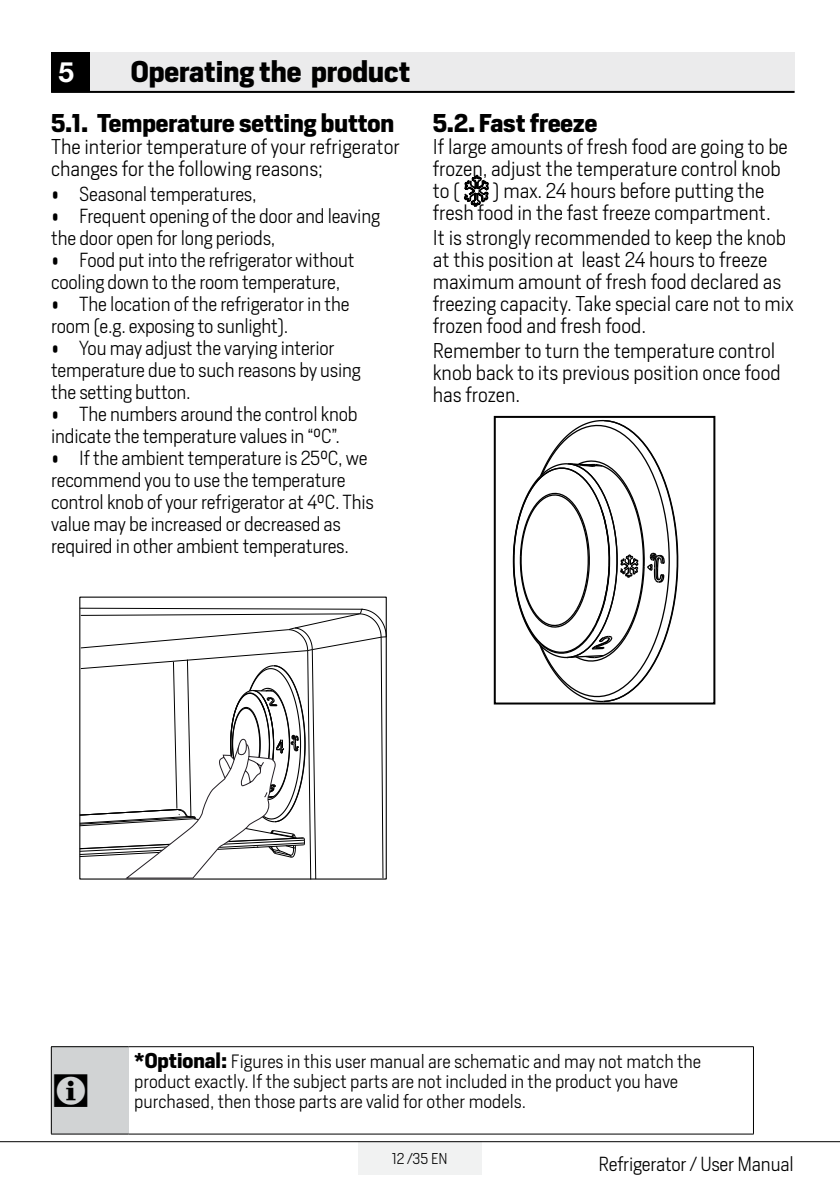
<style>
.page{position:relative;width:840px;height:1191px;background:#fff}
.page>*{position:absolute;margin:0;border:0;box-sizing:border-box;transform-origin:0 0}
.t1{font:48px "ZIWARNUN";color:#000}
.t2{font:700 28px "Heron Sans";color:#000}
.t3{font:700 28px "Helvetica Neue LT Pro";color:#fff}
.t4{font:700 24px "Heron Sans";color:#000}
.t5{font:300 20px/22px "Heron Sans";color:#000}
.t6{font:300 19px/22px "Heron Sans";letter-spacing:-.01em;color:#000}
.t7{font:300 18px/20px "Heron Sans";color:#000}
.t8{font:300 14.6px "Heron Sans";color:#000}
.s1{font-weight:700;font-size:20px}
</style>
<div class="page">
<div style="left:358px;top:1141px;width:123px;height:33px;background:#f1f2f2"></div>
<hr style="left:0;top:1141px;width:839px;height:1px;background:#000">
<div style="left:51px;top:52px;width:39px;height:40px;background:#000"></div>
<div style="left:90px;top:52px;width:704px;height:40px;background:#ebebec"></div>
<hr style="left:51px;top:91px;width:743px;height:2px;background:#000">
<svg style="left:512px;top:420px;width:166px;height:281px"></svg>
<div style="left:493px;top:416px;width:222px;height:288px;border:2px solid #000"></div>
<svg style="left:79px;top:607px;width:307px;height:273px"></svg>
<svg style="left:464px;top:174px;width:25px;height:33px"></svg>
<div style="left:51px;top:1046px;width:78px;height:88px;background:#d1d3d4"></div>
<hr style="left:51px;top:1133px;width:78px;height:1px;background:#000">
<hr style="left:129px;top:1133px;width:624px;height:1px;background:#000">
<hr style="left:51px;top:1047px;width:1px;height:86px;background:#000">
<hr style="left:752px;top:1047px;width:1px;height:86px;background:#000">
<hr style="left:51px;top:1046px;width:78px;height:1px;background:#000">
<hr style="left:129px;top:1046px;width:624px;height:1px;background:#000">
<h2 class="t3" style="left:59px;top:55px;width:17px">5</h2>
<h2 class="t2" style="left:131px;top:53px;width:281px">Operating the product</h2>
<p class="t4" style="left:51px;top:108px;width:344px">5.1. Temperature setting button</p>
<p class="t5" style="left:51px;top:136px;width:350px">The interior temperature of your refrigerator changes for the following reasons;</p>
<p class="t6" style="left:51px;top:183px;width:207px">• Seasonal temperatures,</p>
<p class="t6" style="left:51px;top:205px;width:330px">• Frequent opening of the door and leaving the door open for long periods,</p>
<p class="t6" style="left:51px;top:249px;width:305px">• Food put into the refrigerator without cooling down to the room temperature,</p>
<p class="t6" style="left:51px;top:293px;width:300px">• The location of the refrigerator in the room (e.g. exposing to sunlight).</p>
<p class="t6" style="left:51px;top:337px;width:311px">• You may adjust the varying interior temperature due to such reasons by using the setting button.</p>
<p class="t6" style="left:51px;top:403px;width:308px">• The numbers around the control knob indicate the temperature values in “°C”.</p>
<p class="t6" style="left:51px;top:447px;width:324px">• If the ambient temperature is 25°C, we recommend you to use the temperature control knob of your refrigerator at 4°C. This value may be increased or decreased as required in other ambient temperatures.</p>
<p class="t4" style="left:432px;top:108px;width:166px">5.2. Fast freeze</p>
<p class="t5" style="left:432px;top:136px;width:356px">If large amounts of fresh food are going to be frozen, adjust the temperature control knob to (</p>
<p class="t5" style="left:432px;top:180px;width:339px;text-indent:60px">) max. 24 hours before putting the fresh food in the fast freeze compartment.</p>
<p class="t5" style="left:432px;top:226px;width:362px">It is strongly recommended to keep the knob at this position at least 24 hours to freeze maximum amount of fresh food declared as freezing capacity. Take special care not to mix frozen food and fresh food.</p>
<p class="t5" style="left:432px;top:339px;width:349px">Remember to turn the temperature control knob back to its previous position once food has frozen.</p>
<h1 class="t1" style="left:52px;top:1065px;width:42px">C</h1>
<p class="t7" style="left:134px;top:1051px;width:568px"><span class="s1">*Optional:</span> Figures in this user manual are schematic and may not match the product exactly. If the subject parts are not included in the product you have purchased, then those parts are valid for other models.</p>
<p class="t8" style="left:392px;top:1149px;width:57px">12 /35 EN</p>
<p class="t6" style="left:598px;top:1152px;width:197px">Refrigerator / User Manual</p>
</div>
